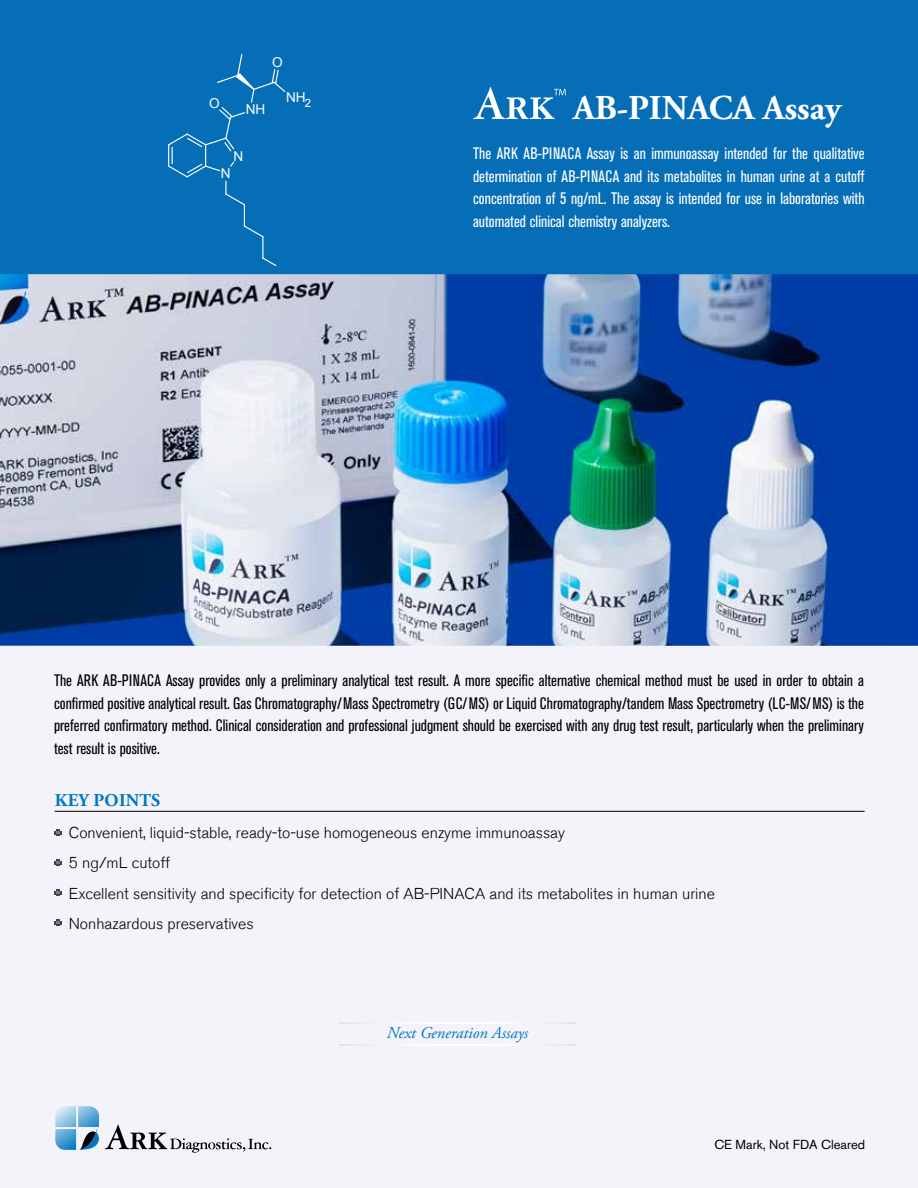
<style>
.page{position:relative;width:918px;height:1188px;background:#fff}
.page>*{position:absolute;margin:0;border:0;box-sizing:border-box;transform-origin:0 0}
.t1{font:700 34.8px "Adobe Garamond Pro";color:#fff}
.t2{font:700 18px "Adobe Garamond Pro";letter-spacing:.015em;color:#0077c0}
.t3{font:condensed 16.5px/22.5px "Akzidenz Grotesk BE";color:#000;text-align:justify}
.t4{font:condensed 16.5px/22.5px "Akzidenz Grotesk BE";color:#fff;text-align:justify}
.t5{font:italic 16.5px "Adobe Garamond Pro";color:#0077c0}
.t6{font:300 15.75px/30px "Akzidenz Grotesk BE";color:#000}
.t7{font:13.65px "Arial";color:#fff}
.t8{font:13.05px "Akzidenz Grotesk BE";color:#000}
</style>
<div class="page">
<div style="left:0;top:244px;width:918px;height:944px;background:#f4f3f9"></div>
<svg style="left:55px;top:1106px;width:216px;height:47px"></svg>
<svg style="left:340px;top:1044px;width:235px;height:1px"></svg>
<svg style="left:340px;top:1023px;width:235px;height:1px"></svg>
<div style="left:0;top:0;width:918px;height:274px;background:#056eb7"></div>
<svg style="left:55px;top:829px;width:6px;height:7px"></svg>
<svg style="left:55px;top:859px;width:6px;height:7px"></svg>
<svg style="left:55px;top:889px;width:6px;height:7px"></svg>
<svg style="left:55px;top:919px;width:6px;height:7px"></svg>
<hr style="left:55px;top:811px;width:810px;height:1px;background:#000">
<svg style="left:473px;top:87px;width:93px;height:32px"></svg>
<svg style="left:168px;top:54px;width:118px;height:212px"></svg>
<img style="left:0;top:274px;width:918px;height:372px">
<p class="t7" style="left:209px;top:94px;width:12px">O</p>
<p class="t7" style="left:272px;top:53px;width:12px">O</p>
<p class="t7" style="left:246px;top:100px;width:21px">NH</p>
<p class="t7" style="left:286px;top:89px;width:27px">NH<sub>2</sub></p>
<p class="t7" style="left:234px;top:147px;width:11px">N</p>
<p class="t7" style="left:221px;top:164px;width:11px">N</p>
<h1 class="t1" style="left:573px;top:88px;width:270px">AB-PINACA Assay</h1>
<p class="t4" style="left:473px;top:143px;width:393px">The ARK AB-PINACA Assay is an immunoassay intended for the qualitative determination of AB-PINACA and its metabolites in human urine at a cutoff concentration of 5 ng/mL. The assay is intended for use in laboratories with automated clinical chemistry analyzers.</p>
<p class="t3" style="left:54px;top:670px;width:812px">The ARK AB-PINACA Assay provides only a preliminary analytical test result. A more specific alternative chemical method must be used in order to obtain a confirmed positive analytical result. Gas Chromatography/Mass Spectrometry (GC/MS) or Liquid Chromatography/tandem Mass Spectrometry (LC-MS/MS) is the preferred confirmatory method. Clinical consideration and professional judgment should be exercised with any drug test result, particularly when the preliminary test result is positive.</p>
<p class="t2" style="left:55px;top:789px;width:107px">KEY POINTS</p>
<p class="t6" style="left:69px;top:818px;width:648px">Convenient, liquid-stable, ready-to-use homogeneous enzyme immunoassay<br>5 ng/mL cutoff<br>Excellent sensitivity and specificity for detection of AB-PINACA and its metabolites in human urine Nonhazardous preservatives</p>
<p class="t5" style="left:387px;top:1023px;width:143px">Next Generation Assays</p>
<p class="t8" style="left:714px;top:1137px;width:152px">CE Mark, Not FDA Cleared</p>
</div>
